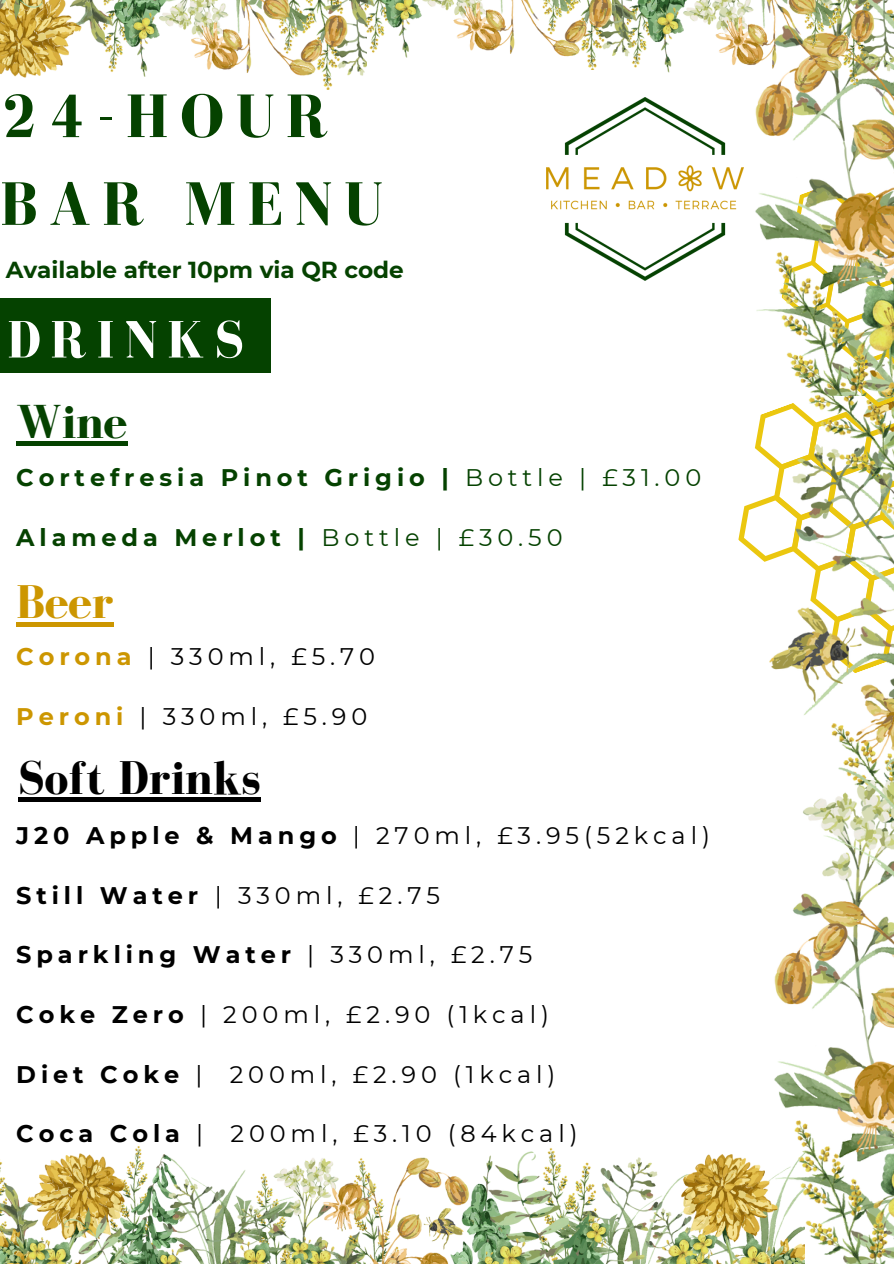
<style>
.page{position:relative;width:894px;height:1264px;background:#fff}
.page>*{position:absolute;margin:0;border:0;box-sizing:border-box;transform-origin:0 0}
.t1{font:700 63px/87.8px "Bodoni FLF";letter-spacing:.175em;color:#054200}
.t2{font:700 54px "Bodoni FLF";letter-spacing:.175em;color:#fff}
.t3{font:700 48.6px "Bodoni FLF";color:#000}
.t4{font:700 48.6px "Bodoni FLF";color:#054200}
.t5{font:700 48.6px "Bodoni FLF";color:#cc9600}
.t6{font:24px "Montserrat";letter-spacing:.205em;color:#000}
.t7{font:700 24px "Montserrat";letter-spacing:.205em;color:#054200}
.t8{font:700 24px "Montserrat";letter-spacing:.205em;color:#000}
.t9{font:700 23.1px "Montserrat";color:#054200}
.s1{font-weight:400}
.s2{font-weight:700;color:#cc9600}
.s3{font-weight:700}
</style>
<div class="page">
<img style="left:774px;top:679px;width:119px;height:584px">
<img style="left:738px;top:396px;width:155px;height:283px">
<img style="left:0;top:1140px;width:804px;height:123px">
<div style="left:0;top:298px;width:270px;height:74px;background:#054200"></div>
<img style="left:755px;top:84px;width:138px;height:312px">
<img style="left:0;top:0;width:365px;height:89px">
<img style="left:630px;top:0;width:263px;height:84px">
<img style="left:349px;top:0;width:281px;height:70px">
<img style="left:546px;top:97px;width:197px;height:184px">
<div style="left:16px;top:441px;width:111px;height:5px;background:#054200"></div>
<hr style="left:16px;top:622px;width:98px;height:4px;background:#cc9600">
<hr style="left:18px;top:797px;width:243px;height:4px;background:#000">
<p class="t1" style="left:0;top:72px;width:384px">24-HOUR<br>BAR MENU</p>
<p class="t9" style="left:6px;top:256px;width:399px">Available after 10pm via QR code</p>
<p class="t2" style="left:7px;top:310px;width:238px">DRINKS</p>
<p class="t4" style="left:16px;top:395px;width:112px">Wine</p>
<p class="t7" style="left:16px;top:463px;width:686px">Cortefresia Pinot Grigio | <span class="s1">Bottle | £31.00</span></p>
<h1 class="t7" style="left:16px;top:522px;width:547px">Alameda Merlot | <span class="s1">Bottle | £30.50</span></h1>
<p class="t5" style="left:16px;top:576px;width:99px">Beer</p>
<p class="t6" style="left:16px;top:642px;width:360px"><span class="s2">Corona</span> | 330ml, £5.70</p>
<h4 class="t6" style="left:16px;top:701px;width:352px"><span class="s2">Peroni</span> | 330ml, £5.90</h4>
<p class="t3" style="left:18px;top:751px;width:244px">Soft Drinks</p>
<p class="t6" style="left:16px;top:820px;width:695px"><span class="s3">J20 Apple &amp; Mango</span> | 270ml, £3.95(52kcal)</p>
<p class="t6" style="left:16px;top:880px;width:425px"><span class="s3">Still Water</span> | 330ml, £2.75</p>
<h3 class="t8" style="left:16px;top:940px;width:517px">Sparkling Water <span class="s1">| 330ml, £2.75</span></h3>
<p class="t6" style="left:16px;top:999px;width:534px"><span class="s3">Coke Zero</span> | 200ml, £2.90 (1kcal)</p>
<p class="t6" style="left:16px;top:1059px;width:540px"><span class="s3">Diet Coke</span> | 200ml, £2.90 (1kcal)</p>
<p class="t6" style="left:16px;top:1119px;width:562px"><span class="s3">Coca Cola</span> | 200ml, £3.10 (84kcal)</p>
</div>
